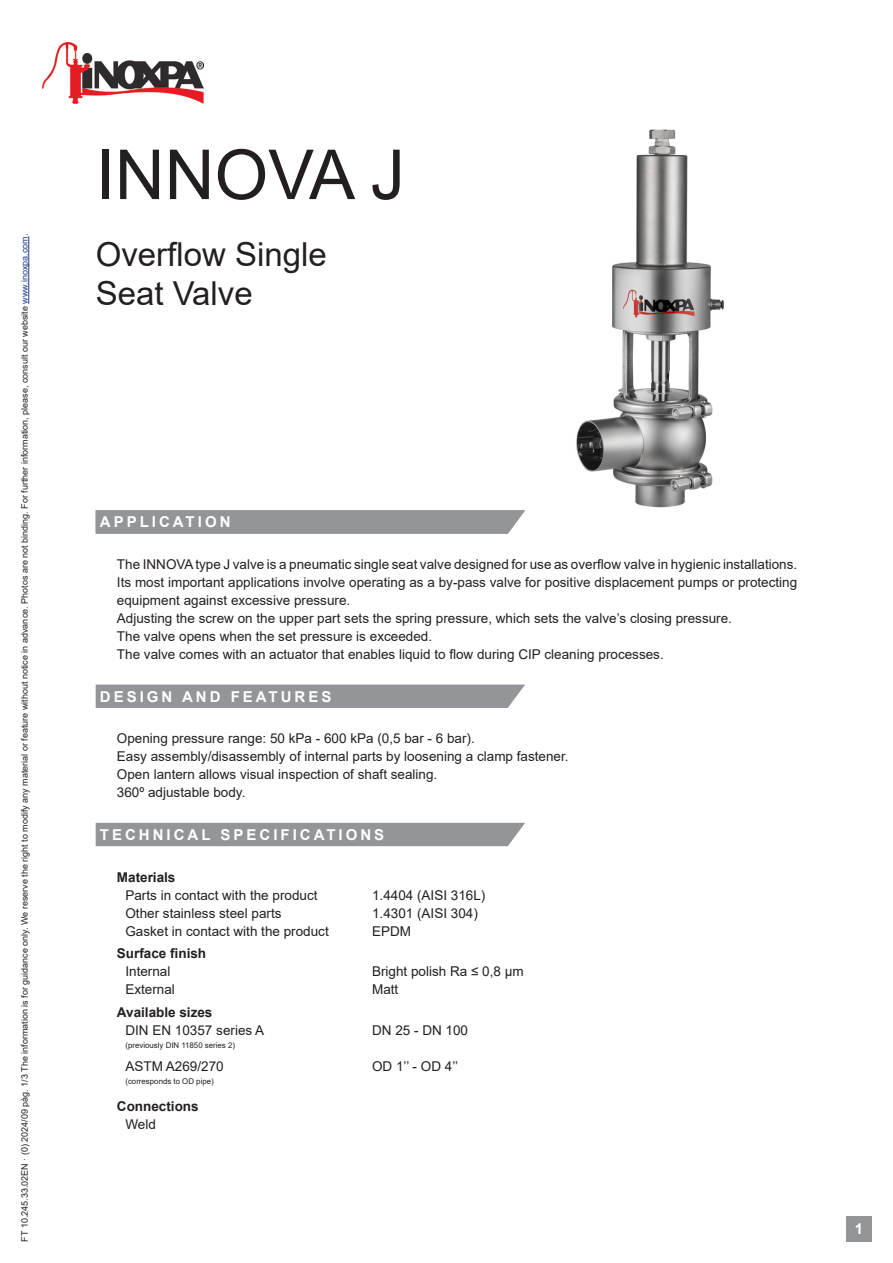
<style>
.page{position:relative;width:893px;height:1263px;background:#fff}
.page>*{position:absolute;margin:0;border:0;box-sizing:border-box;transform-origin:0 0}
.t1{font:69px "Arial";color:#231f20}
.t2{font:33px "Arial";color:#231f20}
.t3{font:700 15px "Arial";letter-spacing:.2em;color:#fff}
.t4{font:13.5px/18px "Arial";color:#231f20;text-align:justify}
.t5{font:700 13.5px "Arial";color:#231f20}
.t6{font:9px "Arial";color:#231f20}
.t7{font:7.8px "Arial";color:#231f20}
.s1{color:#253f8e}
</style>
<div class="page">
<img style="left:43px;top:43px;width:161px;height:60px">
<hr style="left:28px;top:236px;width:1px;height:68px;background:#253f8e">
<div style="left:846px;top:1216px;width:26px;height:26px;background:#939598"></div>
<svg style="left:96px;top:510px;width:429px;height:24px;background:#95979a"></svg>
<div style="left:96px;top:684px;width:429px;height:24px;background:#939598"></div>
<div style="left:96px;top:823px;width:429px;height:23px;background:#939598"></div>
<img style="left:576px;top:129px;width:148px;height:379px">
<p class="t6" style="left:18px;top:1242px;width:1009px;rotate:-90deg">FT 10.245.33.02EN · (0) 2024/09 pàg. 1/3 The information is for guidance only. We reserve the right to modify any material or feature without notice in advance. Photos are not binding. For further information, please, consult our website <span class="s1">www.inoxpa.com</span>.</p>
<p class="t1" style="left:96px;top:127px;width:311px">INNOVA J</p>
<p class="t2" style="left:96px;top:231px;width:233px">Overflow Single</p>
<p class="t2" style="left:96px;top:271px;width:159px">Seat Valve</p>
<p class="t3" style="left:100px;top:512px;width:132px">APPLICATION</p>
<p class="t4" style="left:117px;top:555px;width:682px">The INNOVA type J valve is a pneumatic single seat valve designed for use as overflow valve in hygienic installations.<br>Its most important applications involve operating as a by-pass valve for positive displacement pumps or protecting equipment against excessive pressure.</p>
<p class="t4" style="left:117px;top:609px;width:617px">Adjusting the screw on the upper part sets the spring pressure, which sets the valve’s closing pressure.</p>
<p class="t4" style="left:117px;top:627px;width:317px">The valve opens when the set pressure is exceeded.</p>
<p class="t4" style="left:117px;top:645px;width:548px">The valve comes with an actuator that enables liquid to flow during CIP cleaning processes.</p>
<p class="t3" style="left:100px;top:686px;width:233px">DESIGN AND FEATURES</p>
<p class="t4" style="left:117px;top:729px;width:359px">Opening pressure range: 50 kPa - 600 kPa (0,5 bar - 6 bar).</p>
<p class="t4" style="left:117px;top:747px;width:453px">Easy assembly/disassembly of internal parts by loosening a clamp fastener.</p>
<p class="t4" style="left:117px;top:765px;width:322px">Open lantern allows visual inspection of shaft sealing.</p>
<p class="t4" style="left:117px;top:783px;width:130px">360º adjustable body.</p>
<p class="t3" style="left:100px;top:824px;width:286px">TECHNICAL SPECIFICATIONS</p>
<p class="t5" style="left:117px;top:867px;width:60px">Materials</p>
<p class="t4" style="left:125px;top:886px;width:194px">Parts in contact with the product</p>
<p class="t4" style="left:372px;top:886px;width:115px">1.4404 (AISI 316L)</p>
<p class="t4" style="left:125px;top:904px;width:158px">Other stainless steel parts</p>
<p class="t4" style="left:372px;top:904px;width:107px">1.4301 (AISI 304)</p>
<p class="t4" style="left:125px;top:922px;width:205px">Gasket in contact with the product</p>
<p class="t4" style="left:372px;top:922px;width:41px">EPDM</p>
<p class="t5" style="left:117px;top:944px;width:91px">Surface finish</p>
<p class="t4" style="left:125px;top:962px;width:47px">Internal</p>
<p class="t4" style="left:372px;top:962px;width:153px">Bright polish Ra ≤ 0,8 µm</p>
<p class="t4" style="left:125px;top:980px;width:51px">External</p>
<p class="t4" style="left:372px;top:980px;width:28px">Matt</p>
<p class="t5" style="left:117px;top:1002px;width:97px">Available sizes</p>
<p class="t4" style="left:125px;top:1021px;width:140px">DIN EN 10357 series A</p>
<p class="t4" style="left:372px;top:1021px;width:98px">DN 25 - DN 100</p>
<p class="t7" style="left:125px;top:1040px;width:111px">(previously DIN 11850 series 2)</p>
<p class="t4" style="left:125px;top:1057px;width:100px">ASTM A269/270</p>
<p class="t4" style="left:372px;top:1057px;width:88px">OD 1’’ - OD 4’’</p>
<p class="t7" style="left:125px;top:1076px;width:90px">(corresponds to OD pipe)</p>
<p class="t5" style="left:117px;top:1097px;width:83px">Connections</p>
<p class="t4" style="left:125px;top:1115px;width:32px">Weld</p>
<p class="t3" style="left:855px;top:1218px;width:10px">1</p>
</div>
